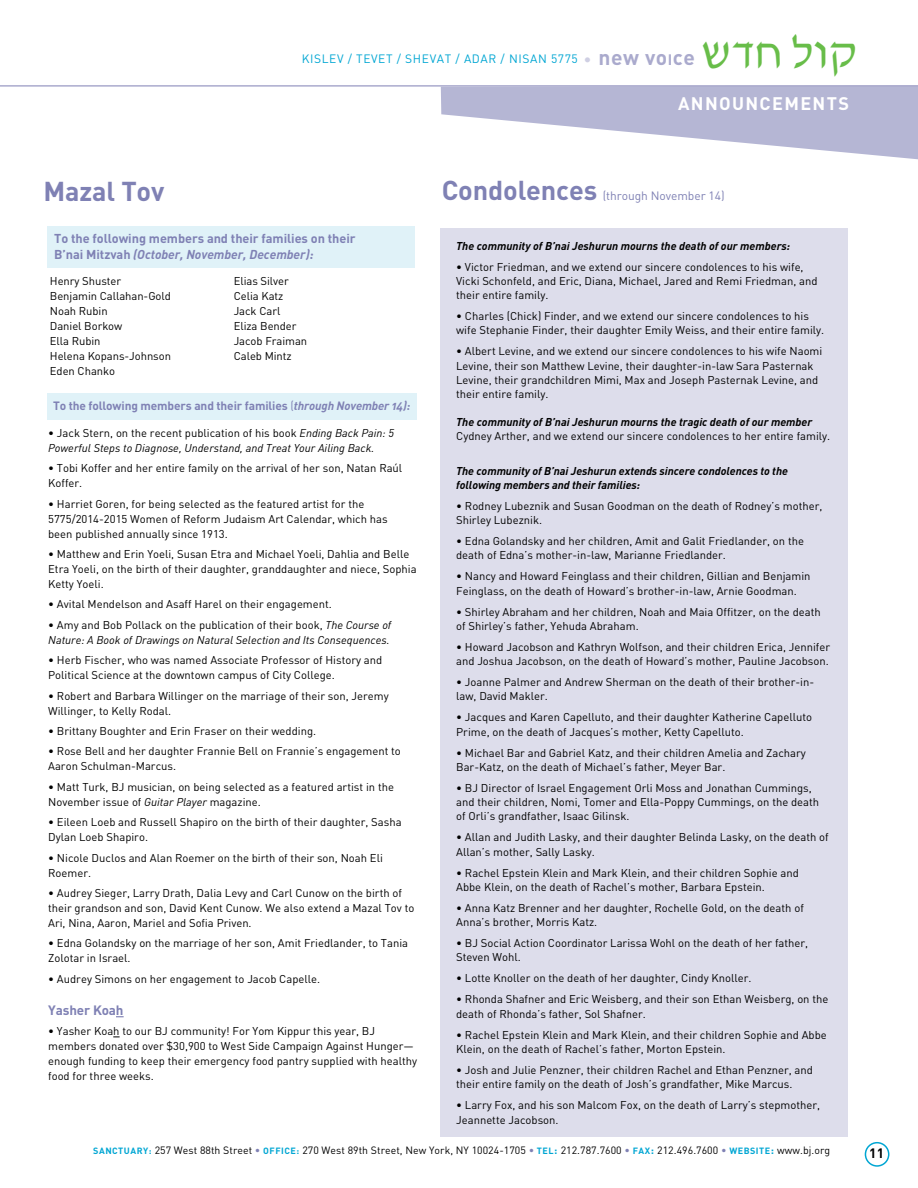
<style>
.page{position:relative;width:918px;height:1188px;background:#fff}
.page>*{position:absolute;margin:0;border:0;box-sizing:border-box;transform-origin:0 0}
.t1{font:48px "David D";letter-spacing:.015em;color:#68bd49}
.t2{font:700 27px "DIN";letter-spacing:-.005em;color:#7f81b4}
.t3{font:700 18px "DIN";letter-spacing:.075em;color:#fff}
.t4{font:700 13.5px "DIN";letter-spacing:-.01em;color:#7f81b4}
.t5{font:700 13.5px "DIN";color:#000}
.t6{font:700 12.75px "DIN";letter-spacing:-.005em;color:#7f81b4}
.t7{font:12.75px "DIN Bold Italic Alt";letter-spacing:-.005em;color:#7f81b4}
.t8{font:700 12px "DIN";letter-spacing:-.01em;color:#7f81b4}
.t9{font:12px "DIN";letter-spacing:.05em;color:#00a6d3}
.t10{font:12px "DIN";letter-spacing:-.005em;color:#7f81b4}
.t11{font:11.25px/15px "DIN";color:#000}
.t12{font:italic 11.25px/15px "DIN";color:#000}
.t13{font:italic 700 11.25px/14.2px "DIN";color:#000}
.t14{font:10.5px "DIN";letter-spacing:.005em;color:#000}
.s1{font-size:15.45px;color:#cfcfe3}
.s2{font-weight:700;font-size:21px;color:#aaaacd}
.s3{font-weight:700;font-size:15px;color:#aaaacd}
.s4{font-family:"DIN";font-weight:700}
.s5{font-weight:700;font-size:9px;color:#00a6d3}
.s6{color:#7f81b4}
.s7{font-weight:700;color:#00a6d3}
.s8{font-weight:400}
.s9{font-family:"DIN Bold Italic Alt";font-weight:400}
.s10{font-style:normal}
.s11{font-style:italic}
</style>
<div class="page">
<div style="left:865px;top:1142px;width:24px;height:25px;border:2px solid #00a6d3;border-radius:50%"></div>
<svg style="left:441px;top:87px;width:477px;height:72px"></svg>
<div style="left:47px;top:227px;width:368px;height:41px;background:#e0f2f8"></div>
<div style="left:440px;top:228px;width:408px;height:908px;background:#ddddeb"></div>
<div style="left:47px;top:393px;width:370px;height:26px;background:#e0f2f8"></div>
<hr style="left:0;top:85px;width:918px;height:2px;background:#aaaacd">
<p class="t9" style="left:302px;top:52px;width:395px">KISLEV / TEVET / SHEVAT / ADAR / NISAN 5775 <span class="s1">•</span> <span class="s2">new vo</span><span class="s3">I</span><span class="s2">ce</span></p>
<h1 class="t1" style="left:701px;top:28px;width:156px">asj kue</h1>
<h3 class="t3" style="left:678px;top:92px;width:172px">ANNOUNCEMENTS</h3>
<h2 class="t2" style="left:44px;top:173px;width:122px">Mazal Tov</h2>
<h2 class="t2" style="left:442px;top:173px;width:157px">Condolences</h2>
<p class="t10" style="left:603px;top:188px;width:123px">(through November 14)</p>
<p class="t6" style="left:54px;top:230px;width:303px">To the following members and their families on their</p>
<p class="t7" style="left:54px;top:246px;width:261px"><span class="s4">B’nai Mitzvah</span> (October, November, December):</p>
<p class="t11" style="left:50px;top:274px;width:123px">Henry Shuster<br>Benjamin Callahan-Gold<br>Noah Rubin<br>Daniel Borkow<br>Ella Rubin<br>Helena Kopans-Johnson<br>Eden Chanko</p>
<p class="t11" style="left:234px;top:274px;width:75px">Elias Silver<br>Celia Katz<br>Jack Carl<br>Eliza Bender<br>Jacob Fraiman<br>Caleb Mintz</p>
<p class="t13" style="left:456px;top:238px;width:336px">The community of B’nai Jeshurun mourns the death of our members:</p>
<p class="t11" style="left:456px;top:259px;width:363px;line-height:14.2px">• Victor Friedman, and we extend our sincere condolences to his wife,<br>Vicki Schonfeld, and Eric, Diana, Michael, Jared and Remi Friedman, and their entire family.</p>
<p class="t11" style="left:456px;top:309px;width:370px;line-height:14.2px">• Charles (Chick) Finder, and we extend our sincere condolences to his wife Stephanie Finder, their daughter Emily Weiss, and their entire family.</p>
<p class="t11" style="left:456px;top:344px;width:368px;line-height:14.2px">• Albert Levine, and we extend our sincere condolences to his wife Naomi Levine, their son Matthew Levine, their daughter-in-law Sara Pasternak Levine, their grandchildren Mimi, Max and Joseph Pasternak Levine, and their entire family.</p>
<p class="t13" style="left:456px;top:414px;width:358px">The community of B’nai Jeshurun mourns the tragic death of our member</p>
<p class="t11" style="left:456px;top:428px;width:376px">Cydney Arther, and we extend our sincere condolences to her entire family.</p>
<p class="t13" style="left:456px;top:463px;width:333px">The community of B’nai Jeshurun extends sincere condolences to the following members and their families:</p>
<p class="t11" style="left:456px;top:498px;width:368px;line-height:14.2px">• Rodney Lubeznik and Susan Goodman on the death of Rodney’s mother,<br>Shirley Lubeznik.</p>
<p class="t11" style="left:456px;top:534px;width:349px;line-height:14.2px">• Edna Golandsky and her children, Amit and Galit Friedlander, on the death of Edna’s mother-in-law, Marianne Friedlander.</p>
<p class="t11" style="left:456px;top:569px;width:356px;line-height:14.2px">• Nancy and Howard Feinglass and their children, Gillian and Benjamin<br>Feinglass, on the death of Howard’s brother-in-law, Arnie Goodman.</p>
<p class="t11" style="left:456px;top:604px;width:366px;line-height:14.2px">• Shirley Abraham and her children, Noah and Maia Offitzer, on the death of Shirley’s father, Yehuda Abraham.</p>
<p class="t11" style="left:456px;top:640px;width:375px;line-height:14.2px">• Howard Jacobson and Kathryn Wolfson, and their children Erica, Jennifer and Joshua Jacobson, on the death of Howard’s mother, Pauline Jacobson.</p>
<p class="t11" style="left:456px;top:675px;width:359px;line-height:14.2px">• Joanne Palmer and Andrew Sherman on the death of their brother-in&shy;law, David Makler.</p>
<p class="t11" style="left:456px;top:710px;width:357px;line-height:14.2px">• Jacques and Karen Capelluto, and their daughter Katherine Capelluto<br>Prime, on the death of Jacques’s mother, Ketty Capelluto.</p>
<p class="t11" style="left:456px;top:745px;width:351px;line-height:14.2px">• Michael Bar and Gabriel Katz, and their children Amelia and Zachary<br>Bar-Katz, on the death of Michael’s father, Meyer Bar.</p>
<p class="t11" style="left:456px;top:781px;width:365px;line-height:14.2px">• BJ Director of Israel Engagement Orli Moss and Jonathan Cummings, and their children, Nomi, Tomer and Ella-Poppy Cummings, on the death of Orli’s grandfather, Isaac Gilinsk.</p>
<p class="t11" style="left:456px;top:830px;width:374px;line-height:14.2px">• Allan and Judith Lasky, and their daughter Belinda Lasky, on the death of<br>Allan’s mother, Sally Lasky.</p>
<p class="t11" style="left:456px;top:865px;width:344px;line-height:14.2px">• Rachel Epstein Klein and Mark Klein, and their children Sophie and<br>Abbe Klein, on the death of Rachel’s mother, Barbara Epstein.</p>
<p class="t11" style="left:456px;top:901px;width:349px;line-height:14.2px">• Anna Katz Brenner and her daughter, Rochelle Gold, on the death of<br>Anna’s brother, Morris Katz.</p>
<p class="t11" style="left:456px;top:936px;width:354px;line-height:14.2px">• BJ Social Action Coordinator Larissa Wohl on the death of her father,<br>Steven Wohl.</p>
<p class="t11" style="left:456px;top:971px;width:297px">• Lotte Knoller on the death of her daughter, Cindy Knoller.</p>
<p class="t11" style="left:456px;top:992px;width:374px;line-height:14.2px">• Rhonda Shafner and Eric Weisberg, and their son Ethan Weisberg, on the death of Rhonda’s father, Sol Shafner.</p>
<p class="t11" style="left:456px;top:1027px;width:372px;line-height:14.2px">• Rachel Epstein Klein and Mark Klein, and their children Sophie and Abbe<br>Klein, on the death of Rachel’s father, Morton Epstein.</p>
<p class="t11" style="left:456px;top:1063px;width:358px;line-height:14.2px">• Josh and Julie Penzner, their children Rachel and Ethan Penzner, and their entire family on the death of Josh’s grandfather, Mike Marcus.</p>
<p class="t11" style="left:456px;top:1098px;width:365px;line-height:14.2px">• Larry Fox, and his son Malcom Fox, on the death of Larry’s stepmother,<br>Jeannette Jacobson.</p>
<p class="t14" style="left:93px;top:1143px;width:738px"><span class="s5">SANCTUARY:</span> 257 West 88th Street <span class="s6">•</span> <span class="s5">OFFICE:</span> 270 West 89th Street, New York, NY 10024-1705 <span class="s6">•</span> <span class="s5">TEL</span><span class="s7">:</span> 212.787.7600 <span class="s6">•</span> <span class="s5">FAX</span><span class="s7">:</span> 212.496.7600 <span class="s6">•</span> <span class="s5">WEBSITE</span><span class="s7">:</span> www.bj.org</p>
<p class="t8" style="left:53px;top:398px;width:359px">To the following members and their families <span class="s8">(</span><span class="s9">through November 14):</span></p>
<p class="t12" style="left:48px;top:425px;width:347px"><span class="s10">• Jack Stern, on the recent publication of his book</span> Ending Back Pain: 5<br>Powerful Steps to Diagnose, Understand, and Treat Your Ailing Back.</p>
<p class="t11" style="left:48px;top:460px;width:356px">• Tobi Koffer and her entire family on the arrival of her son, Natan Raúl<br>Koffer.</p>
<p class="t11" style="left:48px;top:496px;width:341px">• Harriet Goren, for being selected as the featured artist for the<br>5775/2014-2015 Women of Reform Judaism Art Calendar, which has been published annually since 1913.</p>
<p class="t11" style="left:48px;top:546px;width:370px">• Matthew and Erin Yoeli, Susan Etra and Michael Yoeli, Dahlia and Belle<br>Etra Yoeli, on the birth of their daughter, granddaughter and niece, Sophia<br>Ketty Yoeli.</p>
<p class="t11" style="left:48px;top:597px;width:285px">• Avital Mendelson and Asaff Harel on their engagement.</p>
<p class="t12" style="left:48px;top:617px;width:345px"><span class="s10">• Amy and Bob Pollack on the publication of their book,</span> The Course of<br>Nature: A Book of Drawings on Natural Selection and Its Consequences.</p>
<p class="t11" style="left:48px;top:652px;width:336px">• Herb Fischer, who was named Associate Professor of History and<br>Political Science at the downtown campus of City College.</p>
<p class="t11" style="left:48px;top:688px;width:342px">• Robert and Barbara Willinger on the marriage of their son, Jeremy<br>Willinger, to Kelly Rodal.</p>
<p class="t11" style="left:48px;top:723px;width:269px">• Brittany Boughter and Erin Fraser on their wedding.</p>
<p class="t11" style="left:48px;top:744px;width:354px">• Rose Bell and her daughter Frannie Bell on Frannie’s engagement to<br>Aaron Schulman-Marcus.</p>
<p class="t11" style="left:48px;top:779px;width:347px">• Matt Turk, BJ musician, on being selected as a featured artist in the<br>November issue of <span class="s11">Guitar Player</span> magazine.</p>
<p class="t11" style="left:48px;top:814px;width:355px">• Eileen Loeb and Russell Shapiro on the birth of their daughter, Sasha<br>Dylan Loeb Shapiro.</p>
<p class="t11" style="left:48px;top:850px;width:336px">• Nicole Duclos and Alan Roemer on the birth of their son, Noah Eli<br>Roemer.</p>
<p class="t11" style="left:48px;top:885px;width:368px">• Audrey Sieger, Larry Drath, Dalia Levy and Carl Cunow on the birth of their grandson and son, David Kent Cunow. We also extend a Mazal Tov to<br>Ari, Nina, Aaron, Mariel and Sofia Priven.</p>
<p class="t11" style="left:48px;top:936px;width:361px">• Edna Golandsky on the marriage of her son, Amit Friedlander, to Tania<br>Zolotar in Israel.</p>
<p class="t11" style="left:48px;top:971px;width:273px">• Audrey Simons on her engagement to Jacob Capelle.</p>
<p class="t4" style="left:48px;top:1001px;width:77px">Yasher Koah</p>
<p class="t11" style="left:48px;top:1024px;width:371px">• Yasher Koah to our BJ community! For Yom Kippur this year, BJ members donated over $30,900 to West Side Campaign Against Hunger— enough funding to keep their emergency food pantry supplied with healthy food for three weeks.</p>
<p class="t5" style="left:869px;top:1145px;width:16px">11</p>
</div>
